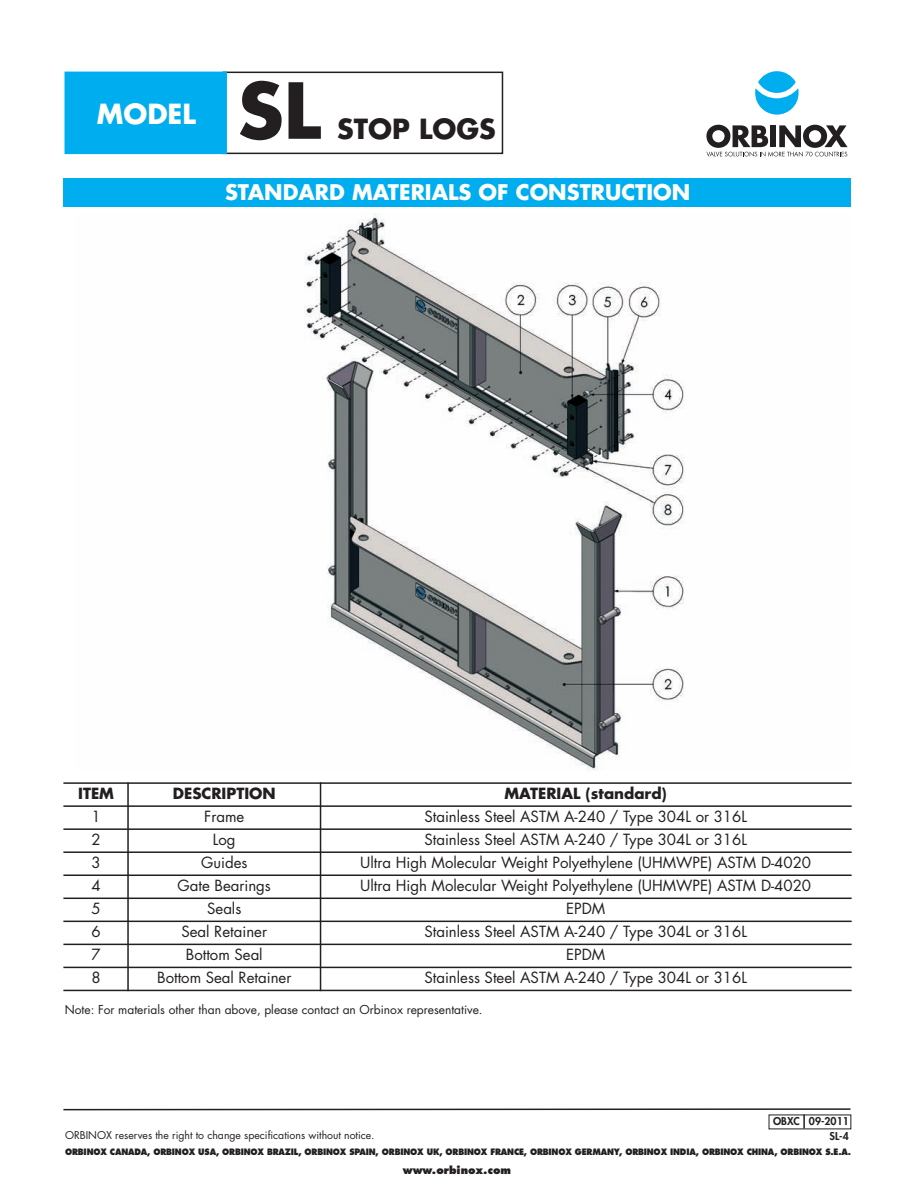
<style>
.page{position:relative;width:918px;height:1188px;background:#fff}
.page>*{position:absolute;margin:0;border:0;box-sizing:border-box;transform-origin:0 0}
.t1{font:700 75px "Futura";color:#231f20}
.t2{font:700 27px "Futura";color:#231f20}
.t3{font:700 27px "Futura";color:#fff}
.t4{font:700 21px "Futura";color:#fff}
.t5{font:15px "Futura";color:#231f20}
.t6{font:700 15px "Futura";color:#231f20}
.t7{font:12px "Futura";color:#231f20}
.t8{font:10.5px "Futura";color:#231f20}
.t9{font:800 10.5px "Futura";color:#231f20}
.t10{font:800 10.5px/15px "Futura";color:#231f20;text-align:right}
.t11{font:800 8.55px "Futura";letter-spacing:-.02em;color:#231f20;scale:.92 1}
</style>
<div class="page">
<div style="left:758px;top:71px;width:38px;height:22px;background:#00aeef;border-radius:50%"></div>
<svg style="left:755px;top:88px;width:44px;height:27px"></svg>
<svg style="left:706px;top:125px;width:142px;height:32px"></svg>
<div style="left:63px;top:179px;width:788px;height:28px;background:#00aeef"></div>
<img style="left:304px;top:214px;width:380px;height:557px">
<hr style="left:127px;top:782px;width:2px;height:209px;background:#231f20">
<hr style="left:320px;top:782px;width:1px;height:209px;background:#231f20">
<hr style="left:63px;top:782px;width:789px;height:2px;background:#231f20">
<hr style="left:63px;top:805px;width:789px;height:2px;background:#231f20">
<hr style="left:63px;top:828px;width:789px;height:2px;background:#231f20">
<hr style="left:63px;top:851px;width:789px;height:2px;background:#231f20">
<hr style="left:63px;top:875px;width:789px;height:1px;background:#231f20">
<hr style="left:63px;top:898px;width:789px;height:1px;background:#231f20">
<hr style="left:63px;top:921px;width:789px;height:1px;background:#231f20">
<hr style="left:63px;top:944px;width:789px;height:1px;background:#231f20">
<hr style="left:63px;top:967px;width:789px;height:1px;background:#231f20">
<hr style="left:63px;top:990px;width:789px;height:1px;background:#231f20">
<svg style="left:63px;top:1108px;width:789px;height:20px"></svg>
<div style="left:223px;top:72px;width:280px;height:82px;border:2px solid #231f20"></div>
<div style="left:66px;top:73px;width:159px;height:80px;background:#00aeef"></div>
<div style="left:65px;top:72px;width:162px;height:82px;border:2px solid #00aeef"></div>
<h2 class="t3" style="left:97px;top:101px;width:100px">MODEL</h2>
<h1 class="t1" style="left:238px;top:77px;width:85px">SL</h1>
<h2 class="t2" style="left:337px;top:116px;width:160px">STOP LOGS</h2>
<h3 class="t4" style="left:225px;top:183px;width:467px">STANDARD MATERIALS OF CONSTRUCTION</h3>
<p class="t6" style="left:78px;top:786px;width:37px">ITEM</p>
<p class="t6" style="left:173px;top:786px;width:104px">DESCRIPTION</p>
<p class="t6" style="left:505px;top:786px;width:164px">MATERIAL (standard)</p>
<p class="t5" style="left:91px;top:810px;width:11px">1</p>
<p class="t5" style="left:204px;top:810px;width:42px">Frame</p>
<p class="t5" style="left:424px;top:810px;width:324px">Stainless Steel ASTM A-240 / Type 304L or 316L</p>
<p class="t5" style="left:91px;top:833px;width:11px">2</p>
<p class="t5" style="left:213px;top:833px;width:24px">Log</p>
<p class="t5" style="left:424px;top:833px;width:324px">Stainless Steel ASTM A-240 / Type 304L or 316L</p>
<p class="t5" style="left:91px;top:856px;width:11px">3</p>
<p class="t5" style="left:201px;top:856px;width:48px">Guides</p>
<p class="t5" style="left:360px;top:856px;width:452px">Ultra High Molecular Weight Polyethylene (UHMWPE) ASTM D-4020</p>
<p class="t5" style="left:91px;top:879px;width:11px">4</p>
<p class="t5" style="left:178px;top:879px;width:95px">Gate Bearings</p>
<p class="t5" style="left:360px;top:879px;width:452px">Ultra High Molecular Weight Polyethylene (UHMWPE) ASTM D-4020</p>
<p class="t5" style="left:91px;top:902px;width:11px">5</p>
<p class="t5" style="left:207px;top:902px;width:36px">Seals</p>
<p class="t5" style="left:566px;top:902px;width:41px">EPDM</p>
<p class="t5" style="left:91px;top:925px;width:11px">6</p>
<p class="t5" style="left:182px;top:925px;width:87px">Seal Retainer</p>
<p class="t5" style="left:424px;top:925px;width:324px">Stainless Steel ASTM A-240 / Type 304L or 316L</p>
<p class="t5" style="left:91px;top:948px;width:11px">7</p>
<p class="t5" style="left:186px;top:948px;width:78px">Bottom Seal</p>
<p class="t5" style="left:566px;top:948px;width:41px">EPDM</p>
<p class="t5" style="left:91px;top:971px;width:11px">8</p>
<p class="t5" style="left:157px;top:971px;width:136px">Bottom Seal Retainer</p>
<p class="t5" style="left:424px;top:971px;width:324px">Stainless Steel ASTM A-240 / Type 304L or 316L</p>
<p class="t7" style="left:65px;top:1004px;width:419px">Note: For materials other than above, please contact an Orbinox representative.</p>
<p class="t10" style="left:773px;top:1115px;width:77px">OBXC 09-2011<br>SL-4</p>
<p class="t8" style="left:65px;top:1130px;width:311px">ORBINOX reserves the right to change specifications without notice.</p>
<p class="t11" style="left:65px;top:1148px;width:856px">ORBINOX CANADA, ORBINOX USA, ORBINOX BRAZIL, ORBINOX SPAIN, ORBINOX UK, ORBINOX FRANCE, ORBINOX GERMANY, ORBINOX INDIA, ORBINOX CHINA, ORBINOX S.E.A.</p>
<p class="t9" style="left:403px;top:1166px;width:110px">www.orbinox.com</p>
</div>
